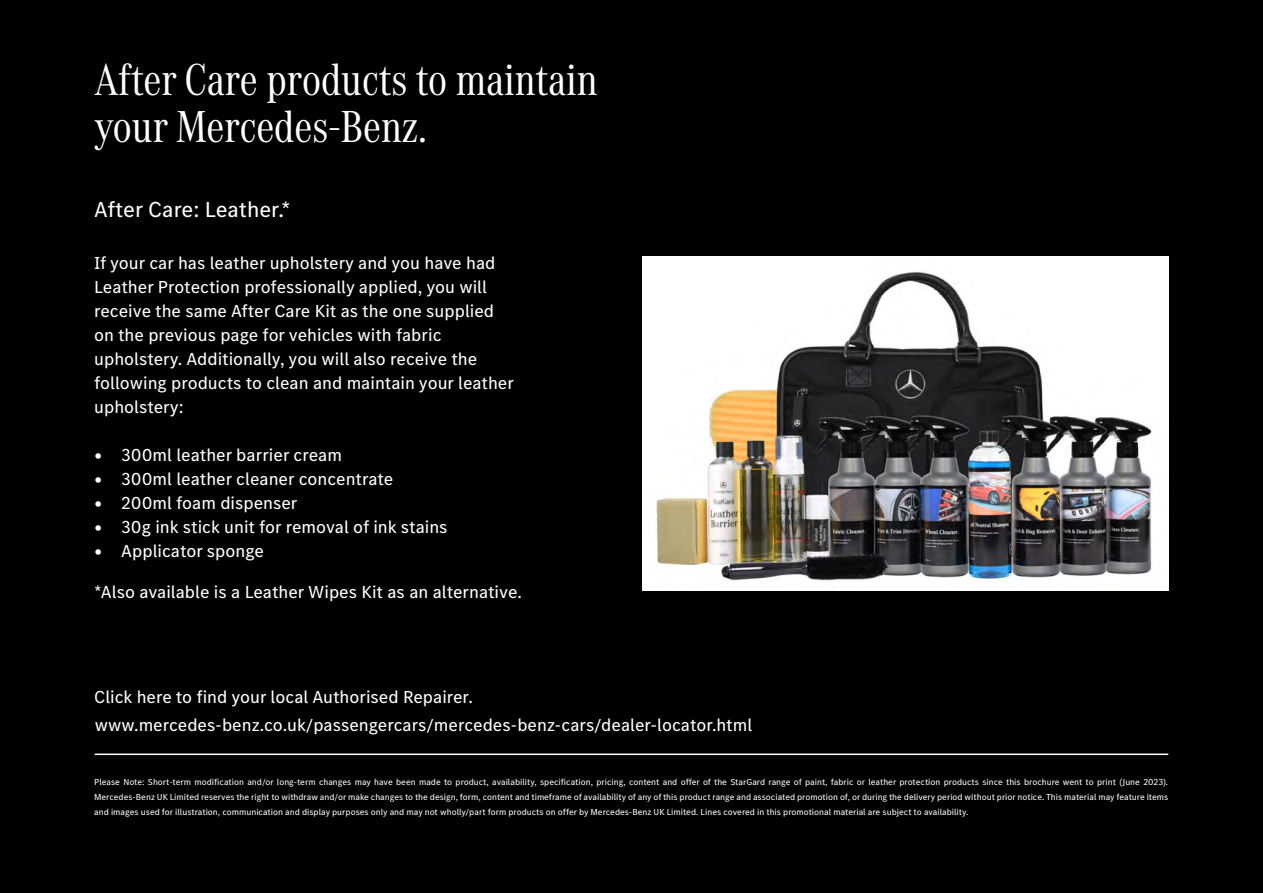
<style>
.page{position:relative;width:1263px;height:893px;background:#000}
.page>*{position:absolute;margin:0;border:0;box-sizing:border-box;transform-origin:0 0}
.t1{font:46.5px/46.5px "MB Corpo A Title Cond";color:#fff}
.t2{font:22.5px "MB Corpo S Text";color:#fff}
.t3{font:18px/24px "MB Corpo S Text";color:#fff}
.t4{font:9px/15px "MB Corpo S Text";color:#fff;text-align:justify}
</style>
<div class="page">
<hr style="left:95px;top:753px;width:1073px;height:2px;background:#fff">
<img style="left:643px;top:256px;width:525px;height:334px">
<h1 class="t1" style="left:95px;top:53px;width:504px">After Care products to maintain your Mercedes-Benz.</h1>
<h2 class="t2" style="left:94px;top:195px;width:198px">After Care: Leather.*</h2>
<p class="t3" style="left:94px;top:250px;width:421px">If your car has leather upholstery and you have had Leather Protection professionally applied, you will receive the same After Care Kit as the one supplied on the previous page for vehicles with fabric upholstery. Additionally, you will also receive the following products to clean and maintain your leather upholstery:</p>
<h3 class="t3" style="left:94px;top:442px;width:249px">• 300ml leather barrier cream</h3>
<h3 class="t3" style="left:94px;top:466px;width:301px">• 300ml leather cleaner concentrate</h3>
<h3 class="t3" style="left:94px;top:490px;width:205px">• 200ml foam dispenser</h3>
<h3 class="t3" style="left:94px;top:514px;width:355px">• 30g ink stick unit for removal of ink stains</h3>
<h3 class="t3" style="left:94px;top:538px;width:171px">• Applicator sponge</h3>
<h3 class="t3" style="left:94px;top:580px;width:429px">*Also available is a Leather Wipes Kit as an alternative.</h3>
<h3 class="t3" style="left:94px;top:682px;width:660px;line-height:27.8px">Click here to find your local Authorised Repairer. www.mercedes-benz.co.uk/passengercars/mercedes-benz-cars/dealer-locator.html</h3>
<p class="t4" style="left:94px;top:774px;width:1076px">Please Note: Short-term modification and/or long-term changes may have been made to product, availability, specification, pricing, content and offer of the StarGard range of paint, fabric or leather protection products since this brochure went to print (June 2023).<br>Mercedes-Benz UK Limited reserves the right to withdraw and/or make changes to the design, form, content and timeframe of availability of any of this product range and associated promotion of, or during the delivery period without prior notice. This material may feature items and images used for illustration, communication and display purposes only and may not wholly/part form products on offer by Mercedes-Benz UK Limited. Lines covered in this promotional material are subject to availability.</p>
</div>
